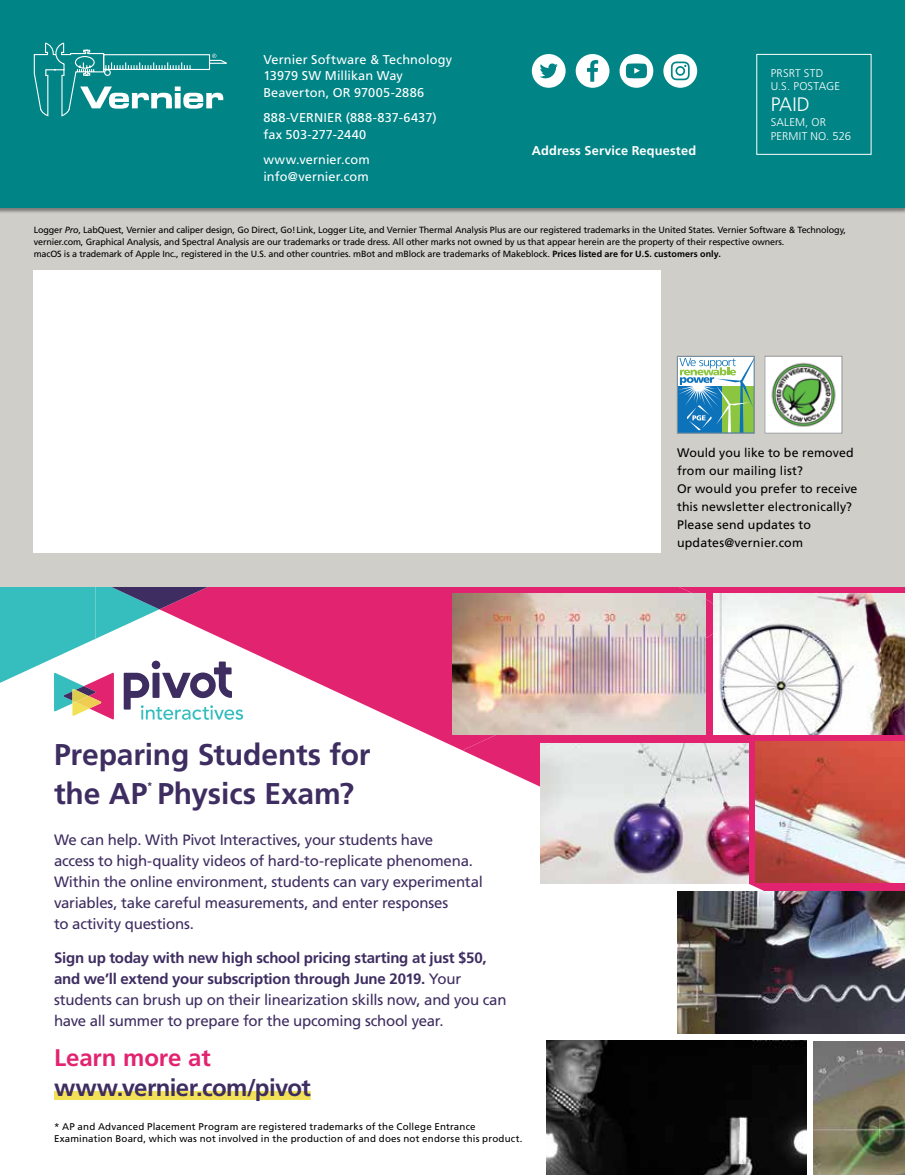
<style>
.page{position:relative;width:905px;height:1175px;background:#fff}
.page>*{position:absolute;margin:0;border:0;box-sizing:border-box;transform-origin:0 0}
.t1{font:700 30px/39px "Frutiger LT Std";letter-spacing:-.005em;color:#3e2d61}
.t2{font:700 24px "Frutiger LT Std";letter-spacing:-.025em;color:#3e2d61}
.t3{font:700 24px "Frutiger LT Std";letter-spacing:-.005em;color:#e22470}
.t4{font:300 19.5px "Frutiger LT Std";color:#fff}
.t5{font:15px/21px "Frutiger LT Std";letter-spacing:-.015em;color:#3e2d61}
.t6{font:12.75px/16.5px "Frutiger LT Std";letter-spacing:.01em;color:#fff}
.t7{font:700 12.75px "Frutiger LT Std";letter-spacing:.015em;color:#fff}
.t8{font:12.3px/18px "Frutiger LT Std";letter-spacing:.01em;color:#000}
.t9{font:300 11.25px/13.5px "Frutiger LT Std";letter-spacing:.015em;color:#fff}
.t10{font:9.75px/12px "Frutiger LT Std";letter-spacing:.02em;color:#000}
.t11{font:700 9.75px "Frutiger LT Std";color:#3e2d61}
.t12{font:9px/12px "Frutiger LT Std";letter-spacing:-.015em;color:#000}
.s1{font-style:italic}
.s2{font-weight:700}
</style>
<div class="page">
<svg style="left:0;top:587px;width:159px;height:133px;fill:#36bebe"></svg>
<svg style="left:461px;top:587px;width:443px;height:304px"></svg>
<svg style="left:159px;top:587px;width:564px;height:163px;fill:#e22470"></svg>
<svg style="left:95px;top:587px;width:113px;height:52px"></svg>
<div style="left:0;top:0;width:904px;height:587px;background:#d0cec9"></div>
<div style="left:0;top:0;width:904px;height:214px;background:#000;opacity:.4"></div>
<div style="left:0;top:0;width:904px;height:208px;background:#008486"></div>
<svg style="left:34px;top:43px;width:193px;height:73px"></svg>
<div style="left:756px;top:54px;width:115px;height:101px;border:1px solid #fff"></div>
<svg style="left:679px;top:358px;width:73px;height:73px;background:#80b8b4"></svg>
<div style="left:677px;top:356px;width:77px;height:77px;border:1px solid #939598"></div>
<img style="left:766px;top:358px;width:74px;height:73px">
<div style="left:764px;top:356px;width:78px;height:77px;border:1px solid #939598"></div>
<svg style="left:575px;top:54px;width:34px;height:34px"></svg>
<svg style="left:532px;top:54px;width:33px;height:34px"></svg>
<svg style="left:619px;top:54px;width:34px;height:34px"></svg>
<svg style="left:663px;top:54px;width:34px;height:34px"></svg>
<div style="left:34px;top:270px;width:626px;height:283px;background:#fff"></div>
<div style="left:54px;top:1090px;width:256px;height:9px;background:#f2e156"></div>
<svg style="left:54px;top:672px;width:60px;height:47px"></svg>
<svg style="left:124px;top:661px;width:119px;height:58px"></svg>
<img style="left:540px;top:743px;width:208px;height:140px">
<img style="left:677px;top:891px;width:227px;height:142px">
<img style="left:713px;top:593px;width:191px;height:141px">
<img style="left:546px;top:1040px;width:260px;height:134px">
<img style="left:813px;top:1041px;width:91px;height:133px">
<img style="left:452px;top:593px;width:253px;height:141px">
<img style="left:755px;top:741px;width:149px;height:142px">
<h3 class="t6" style="left:263px;top:51px;width:190px">Vernier Software &amp; Technology<br>13979 SW Millikan Way<br>Beaverton, OR 97005-2886</h3>
<h3 class="t6" style="left:263px;top:109px;width:175px">888-VERNIER (888-837-6437) fax 503-277-2440</h3>
<h3 class="t6" style="left:263px;top:151px;width:108px">www.vernier.com info@vernier.com</h3>
<h3 class="t7" style="left:532px;top:143px;width:166px">Address Service Requested</h3>
<p class="t9" style="left:770px;top:66px;width:71px">PRSRT STD<br>U.S. POSTAGE</p>
<h3 class="t4" style="left:770px;top:93px;width:41px">PAID</h3>
<p class="t9" style="left:770px;top:116px;width:82px">SALEM, OR<br>PERMIT NO. 526</p>
<p class="t12" style="left:34px;top:224px;width:813px">Logger <span class="s1">Pro</span>, LabQuest, Vernier and caliper design, Go Direct, Go!Link, Logger Lite, and Vernier Thermal Analysis Plus are our registered trademarks in the United States. Vernier Software &amp; Technology, vernier.com, Graphical Analysis, and Spectral Analysis are our trademarks or trade dress. All other marks not owned by us that appear herein are the property of their respective owners.<br>macOS is a trademark of Apple Inc., registered in the U.S. and other countries. mBot and mBlock are trademarks of Makeblock. <span class="s2">Prices listed are for U.S. customers only.</span></p>
<h1 class="t1" style="left:54px;top:735px;width:318px">Preparing Students for the AP Physics Exam?</h1>
<p class="t11" style="left:147px;top:779px;width:7px">*</p>
<p class="t5" style="left:54px;top:829px;width:430px">We can help. With Pivot Interactives, your students have<br>access to high-quality videos of hard-to-replicate phenomena.<br>Within the online environment, students can vary experimental variables, take careful measurements, and enter responses<br>to activity questions.</p>
<p class="t5" style="left:54px;top:947px;width:454px"><span class="s2">Sign up today with new high school pricing starting at just $50, and we’ll extend your subscription through June 2019.</span> Your students can brush up on their linearization skills now, and you can have all summer to prepare for the upcoming school year.</p>
<h2 class="t3" style="left:54px;top:1043px;width:158px">Learn more at</h2>
<h2 class="t2" style="left:54px;top:1073px;width:258px">www.vernier.com/pivot</h2>
<p class="t10" style="left:54px;top:1120px;width:470px">* AP and Advanced Placement Program are registered trademarks of the College Entrance<br>Examination Board, which was not involved in the production of and does not endorse this product.</p>
<h3 class="t8" style="left:677px;top:444px;width:182px">Would you like to be removed from our mailing list?<br>Or would you prefer to receive this newsletter electronically?<br>Please send updates to updates@vernier.com</h3>
</div>
